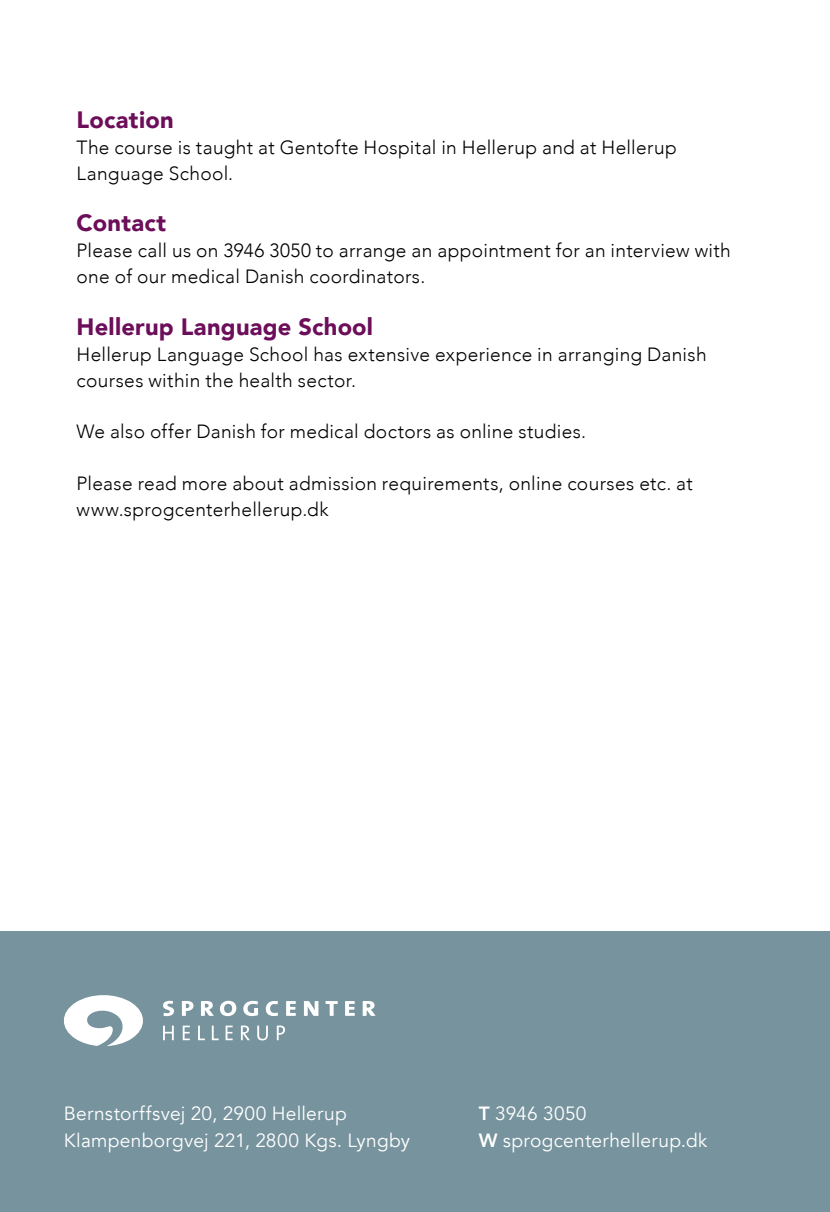
<style>
.page{position:relative;width:830px;height:1212px;background:#fff}
.page>*{position:absolute;margin:0;border:0;box-sizing:border-box;transform-origin:0 0}
.t1{font:900 23.62px "Avenir";letter-spacing:.01em;color:#6c0e5a}
.t2{font:300 19.12px/25.9px "Avenir";letter-spacing:.015em;color:#000}
.t3{font:19.12px/27px "Avenir";letter-spacing:.015em;color:#fff}
.s1{font-weight:800}
</style>
<div class="page">
<div style="left:0;top:931px;width:829px;height:281px;background:#77939d"></div>
<svg style="left:64px;top:995px;width:79px;height:51px"></svg>
<svg style="left:163px;top:1001px;width:11px;height:15px"></svg>
<svg style="left:182px;top:1001px;width:11px;height:15px"></svg>
<svg style="left:201px;top:1001px;width:13px;height:15px"></svg>
<svg style="left:220px;top:1001px;width:16px;height:15px"></svg>
<svg style="left:243px;top:1001px;width:15px;height:15px"></svg>
<svg style="left:266px;top:1001px;width:12px;height:15px"></svg>
<svg style="left:286px;top:1001px;width:9px;height:15px"></svg>
<svg style="left:304px;top:1001px;width:14px;height:15px"></svg>
<svg style="left:325px;top:1001px;width:12px;height:15px"></svg>
<svg style="left:345px;top:1001px;width:9px;height:15px"></svg>
<svg style="left:362px;top:1001px;width:13px;height:15px"></svg>
<svg style="left:163px;top:1025px;width:11px;height:15px"></svg>
<svg style="left:183px;top:1025px;width:7px;height:15px"></svg>
<svg style="left:198px;top:1025px;width:7px;height:15px"></svg>
<svg style="left:212px;top:1025px;width:6px;height:15px"></svg>
<svg style="left:225px;top:1025px;width:7px;height:15px"></svg>
<svg style="left:241px;top:1025px;width:9px;height:15px"></svg>
<svg style="left:257px;top:1025px;width:11px;height:15px"></svg>
<svg style="left:277px;top:1025px;width:8px;height:15px"></svg>
<p class="t1" style="left:77px;top:99px;width:98px">Location</p>
<p class="t2" style="left:77px;top:134px;width:601px">The course is taught at Gentofte Hospital in Hellerup and at Hellerup<br>Language School.</p>
<p class="t1" style="left:77px;top:203px;width:91px">Contact</p>
<p class="t2" style="left:77px;top:238px;width:655px">Please call us on 3946 3050 to arrange an appointment for an interview with one of our medical Danish coordinators.</p>
<p class="t1" style="left:77px;top:306px;width:298px">Hellerup Language School</p>
<p class="t2" style="left:77px;top:341px;width:631px">Hellerup Language School has extensive experience in arranging Danish courses within the health sector.</p>
<p class="t2" style="left:77px;top:419px;width:511px">We also offer Danish for medical doctors as online studies.</p>
<p class="t2" style="left:77px;top:471px;width:617px">Please read more about admission requirements, online courses etc. at www.sprogcenterhellerup.dk</p>
<p class="t3" style="left:64px;top:1100px;width:347px">Bernstorffsvej 20, 2900 Hellerup<br>Klampenborgvej 221, 2800 Kgs. Lyngby</p>
<p class="t3" style="left:478px;top:1100px;width:230px"><span class="s1">T</span> 3946 3050<br><span class="s1">W</span> sprogcenterhellerup.dk</p>
</div>
